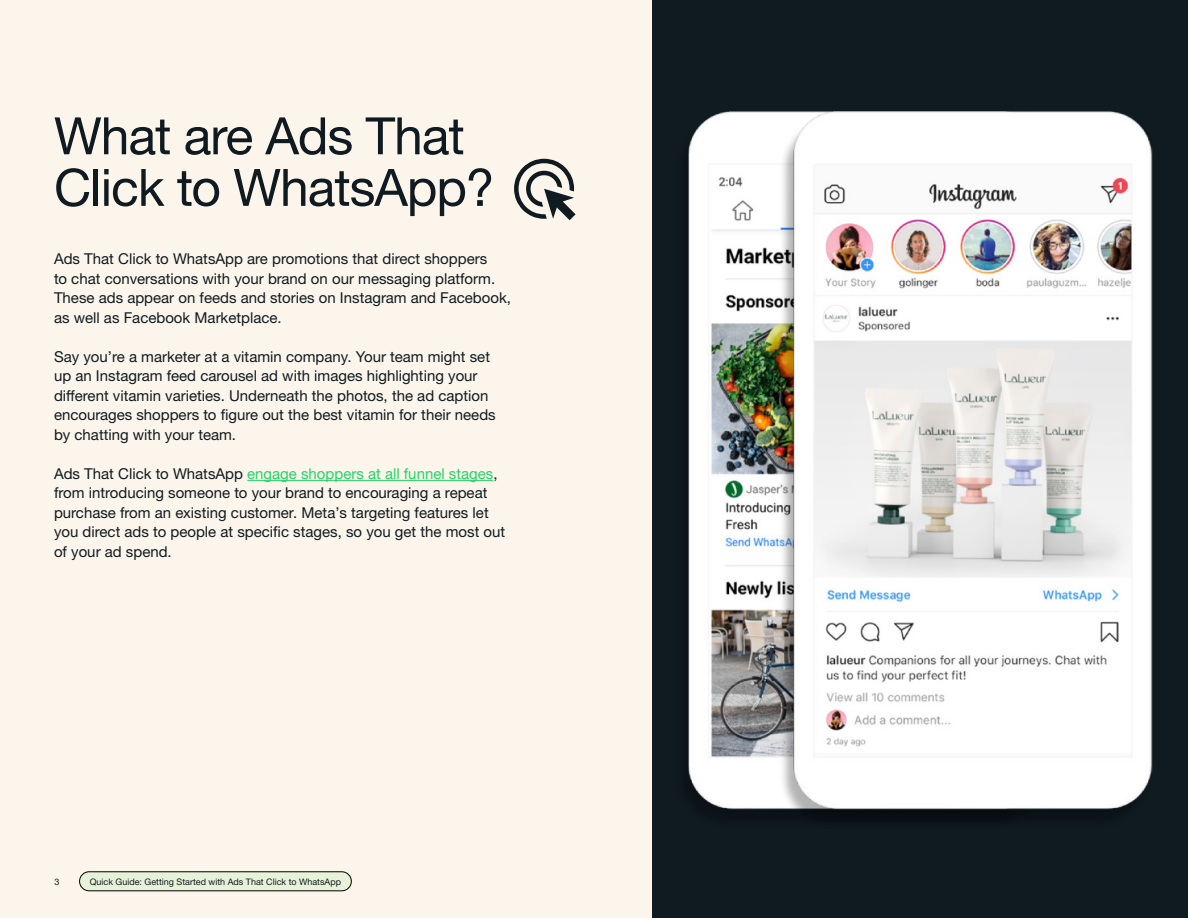
<style>
.page{position:relative;width:1188px;height:918px;background:#fcf5eb}
.page>*{position:absolute;margin:0;border:0;box-sizing:border-box;transform-origin:0 0}
.t1{font:51.6px/51.6px "Helvetica Neue World 55 Roman";letter-spacing:-.02em;color:#101b21}
.t2{font:15px/19.5px "Helvetica Neue World 55 Roman";color:#101b21}
.t3{font:9px "Helvetica Neue World 55 Roman";color:#101b21}
.s1{color:#25d366}
</style>
<div class="page">
<div style="left:80px;top:872px;width:271px;height:19px;background:#e8f2d8;border-radius:10px"></div>
<div style="left:79px;top:872px;width:273px;height:19px;border:1px solid #000;border-radius:10px"></div>
<hr style="left:247px;top:480px;width:246px;height:1px;background:#25d366">
<div style="left:652px;top:0;width:536px;height:918px;background:#101b21"></div>
<svg style="left:514px;top:159px;width:62px;height:61px"></svg>
<img style="left:688px;top:111px;width:102px;height:698px">
<div style="left:779px;top:117px;width:374px;height:712px;background:#000;opacity:.3"></div>
<img style="left:790px;top:111px;width:363px;height:701px">
<h1 class="t1" style="left:54px;top:111px;width:442px">What are Ads That<br>Click to WhatsApp?</h1>
<p class="t2" style="left:54px;top:249px;width:459px">Ads That Click to WhatsApp are promotions that direct shoppers<br>to chat conversations with your brand on our messaging platform.<br>These ads appear on feeds and stories on Instagram and Facebook, as well as Facebook Marketplace.</p>
<p class="t2" style="left:54px;top:347px;width:443px">Say you’re a marketer at a vitamin company. Your team might set up an Instagram feed carousel ad with images highlighting your different vitamin varieties. Underneath the photos, the ad caption encourages shoppers to figure out the best vitamin for their needs by chatting with your team.</p>
<p class="t2" style="left:54px;top:464px;width:453px">Ads That Click to WhatsApp <span class="s1">engage shoppers at all funnel stages</span>, from introducing someone to your brand to encouraging a repeat purchase from an existing customer. Meta’s targeting features let you direct ads to people at specific stages, so you get the most out of your ad spend.</p>
<p class="t3" style="left:54px;top:876px;width:7px">3</p>
<p class="t3" style="left:90px;top:876px;width:253px">Quick Guide: Getting Started with Ads That Click to WhatsApp</p>
</div>
